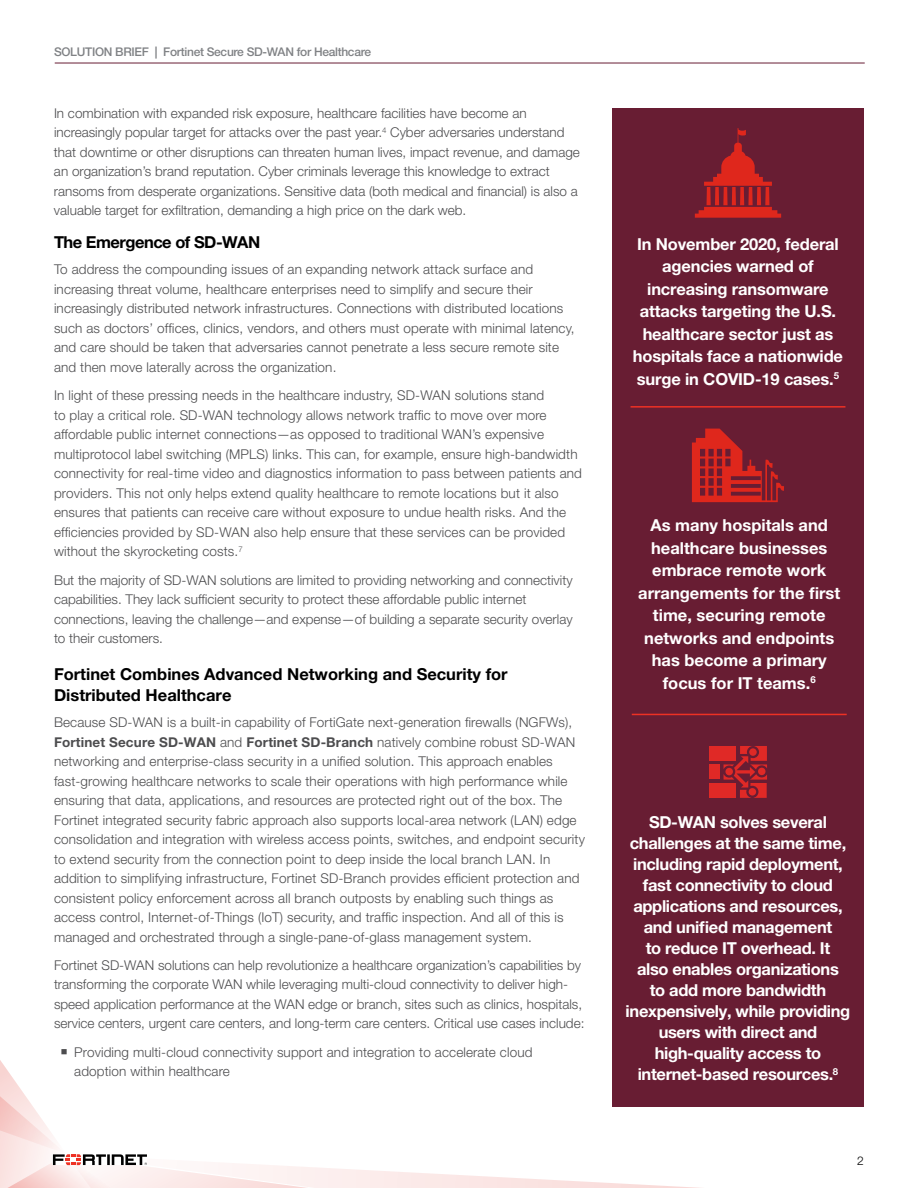
<style>
.page{position:relative;width:918px;height:1188px;background:#fff}
.page>*{position:absolute;margin:0;border:0;box-sizing:border-box;transform-origin:0 0}
.t1{font:700 16.5px/22.5px "Helvetica Neue LT Pro";letter-spacing:-.01em;color:#fff;text-align:center}
.t2{font:700 16.5px/21px "Helvetica Neue LT Pro";color:#000}
.t3{font:700 16.5px "Helvetica Neue LT Pro";letter-spacing:-.03em;color:#000}
.t4{font:300 13.5px/19.5px "Helvetica Neue LT Pro";letter-spacing:.01em;color:#4d4d4f}
.t5{font:500 12px "Helvetica Neue LT Pro";letter-spacing:-.025em;color:#808285}
.t6{font:300 12px "Helvetica Neue LT Pro";color:#000}
.s1{font-weight:700}
</style>
<div class="page">
<hr style="left:55px;top:63px;width:810px;height:1px;background:#681d33">
<svg style="left:0;top:1060px;width:700px;height:128px"></svg>
<div style="left:612px;top:108px;width:252px;height:999px;background:#681d33"></div>
<hr style="left:631px;top:406px;width:214px;height:2px;background:#ee3124">
<hr style="left:632px;top:714px;width:215px;height:1px;background:#ee3124">
<svg style="left:695px;top:207px;width:86px;height:11px"></svg>
<svg style="left:732px;top:187px;width:4px;height:18px"></svg>
<svg style="left:715px;top:187px;width:4px;height:18px"></svg>
<div style="left:723px;top:187px;width:5px;height:18px;background:#df271c"></div>
<svg style="left:707px;top:187px;width:4px;height:18px"></svg>
<svg style="left:765px;top:187px;width:4px;height:18px"></svg>
<div style="left:748px;top:187px;width:5px;height:18px;background:#df271c"></div>
<svg style="left:757px;top:187px;width:4px;height:18px"></svg>
<svg style="left:740px;top:187px;width:4px;height:18px"></svg>
<svg style="left:704px;top:128px;width:68px;height:58px"></svg>
<svg style="left:692px;top:429px;width:92px;height:73px"></svg>
<div style="left:709px;top:783px;width:27px;height:15px;background:#e02926"></div>
<div style="left:709px;top:746px;width:27px;height:15px;background:#e02926"></div>
<div style="left:709px;top:764px;width:10px;height:15px;background:#e02926"></div>
<svg style="left:724px;top:746px;width:43px;height:52px"></svg>
<div style="left:725px;top:768px;width:8px;height:7px;background:#e02926;border-radius:50%"></div>
<p class="t5" style="left:54px;top:44px;width:319px">SOLUTION BRIEF <span class="s1">|</span> Fortinet Secure SD-WAN for Healthcare</p>
<p class="t4" style="left:54px;top:103px;width:527px">In combination with expanded risk exposure, healthcare facilities have become an increasingly popular target for attacks over the past year.<sup>4</sup> Cyber adversaries understand that downtime or other disruptions can threaten human lives, impact revenue, and damage an organization’s brand reputation. Cyber criminals leverage this knowledge to extract ransoms from desperate organizations. Sensitive data (both medical and financial) is also a valuable target for exfiltration, demanding a high price on the dark web.</p>
<p class="t3" style="left:54px;top:232px;width:208px">The Emergence of SD-WAN</p>
<p class="t4" style="left:54px;top:260px;width:522px">To address the compounding issues of an expanding network attack surface and increasing threat volume, healthcare enterprises need to simplify and secure their increasingly distributed network infrastructures. Connections with distributed locations such as doctors’ offices, clinics, vendors, and others must operate with minimal latency, and care should be taken that adversaries cannot penetrate a less secure remote site and then move laterally across the organization.</p>
<p class="t4" style="left:54px;top:385px;width:529px">In light of these pressing needs in the healthcare industry, SD-WAN solutions stand<br>to play a critical role. SD-WAN technology allows network traffic to move over more affordable public internet connections—as opposed to traditional WAN’s expensive multiprotocol label switching (MPLS) links. This can, for example, ensure high-bandwidth connectivity for real-time video and diagnostics information to pass between patients and providers. This not only helps extend quality healthcare to remote locations but it also ensures that patients can receive care without exposure to undue health risks. And the efficiencies provided by SD-WAN also help ensure that these services can be provided without the skyrocketing costs.<sup>7</sup></p>
<p class="t4" style="left:54px;top:570px;width:520px">But the majority of SD-WAN solutions are limited to providing networking and connectivity capabilities. They lack sufficient security to protect these affordable public internet connections, leaving the challenge—and expense—of building a separate security overlay to their customers.</p>
<p class="t2" style="left:54px;top:663px;width:455px">Fortinet Combines Advanced Networking and Security for<br>Distributed Healthcare</p>
<p class="t4" style="left:54px;top:712px;width:533px">Because SD-WAN is a built-in capability of FortiGate next-generation firewalls (NGFWs), <span class="s1">Fortinet Secure SD-WAN</span> and <span class="s1">Fortinet SD-Branch</span> natively combine robust SD-WAN networking and enterprise-class security in a unified solution. This approach enables fast-growing healthcare networks to scale their operations with high performance while ensuring that data, applications, and resources are protected right out of the box. The Fortinet integrated security fabric approach also supports local-area network (LAN) edge consolidation and integration with wireless access points, switches, and endpoint security to extend security from the connection point to deep inside the local branch LAN. In addition to simplifying infrastructure, Fortinet SD-Branch provides efficient protection and consistent policy enforcement across all branch outposts by enabling such things as access control, Internet-of-Things (IoT) security, and traffic inspection. And all of this is managed and orchestrated through a single-pane-of-glass management system.</p>
<p class="t4" style="left:54px;top:955px;width:532px">Fortinet SD-WAN solutions can help revolutionize a healthcare organization’s capabilities by transforming the corporate WAN while leveraging multi-cloud connectivity to deliver high&shy;speed application performance at the WAN edge or branch, sites such as clinics, hospitals, service centers, urgent care centers, and long-term care centers. Critical use cases include:</p>
<p class="t4" style="left:74px;top:1042px;width:460px;text-indent:-14px">■ Providing multi-cloud connectivity support and integration to accelerate cloud adoption within healthcare</p>
<p class="t1" style="left:633px;top:232px;width:212px">In November 2020, federal agencies warned of increasing ransomware attacks targeting the U.S. healthcare sector just as hospitals face a nationwide surge in COVID-19 cases.<sup>5</sup></p>
<p class="t1" style="left:638px;top:514px;width:203px">As many hospitals and healthcare businesses embrace remote work arrangements for the first time, securing remote networks and endpoints has become a primary focus for IT teams.<sup>6</sup></p>
<p class="t1" style="left:626px;top:811px;width:226px;line-height:21px">SD-WAN solves several challenges at the same time, including rapid deployment, fast connectivity to cloud applications and resources, and unified management<br>to reduce IT overhead. It<br>also enables organizations<br>to add more bandwidth inexpensively, while providing users with direct and high-quality access to internet-based resources.<sup>8</sup></p>
<p class="t6" style="left:857px;top:1154px;width:8px">2</p>
</div>
